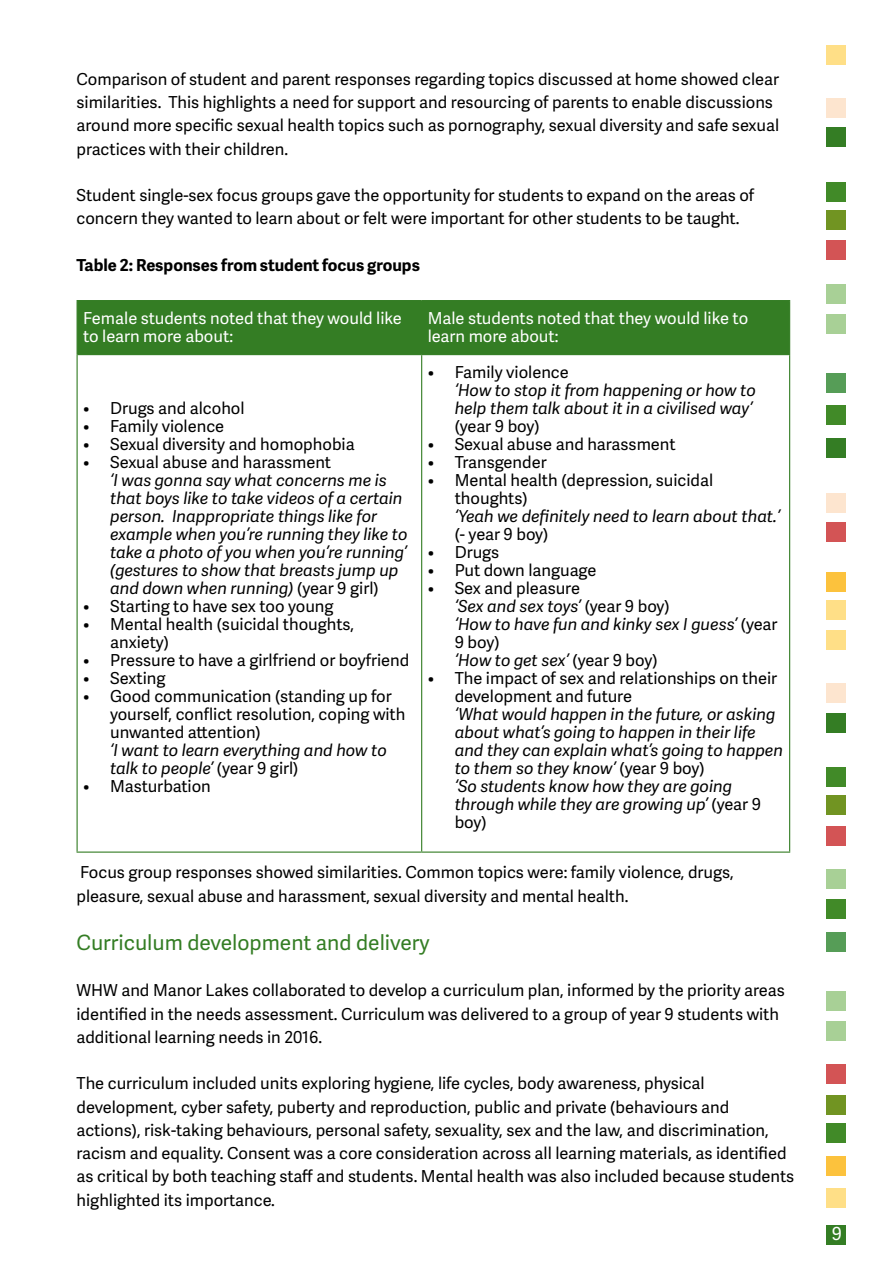
<style>
.page{position:relative;width:893px;height:1263px;background:#fff}
.page>*{position:absolute;margin:0;border:0;box-sizing:border-box;transform-origin:0 0}
.t1{font:21px "Adelle Sans";color:#347d24}
.t2{font:18px "Adelle Sans";color:#fff}
.t3{font:16.5px/23.2px "Adelle Sans";color:#000}
.t4{font:italic 16.5px/18px "Adelle Sans";color:#000}
.t5{font:16.5px/18px "Adelle Sans";color:#fff}
.t6{font:700 16.5px "Adelle Sans";color:#000}
.s1{font-style:normal}
</style>
<div class="page">
<div style="left:826px;top:601px;width:20px;height:19px;background:#ffdf87"></div>
<div style="left:826px;top:573px;width:20px;height:19px;background:#fcc23d"></div>
<div style="left:826px;top:522px;width:20px;height:19px;background:#d35455"></div>
<div style="left:826px;top:493px;width:20px;height:19px;background:#fde5cf"></div>
<div style="left:826px;top:438px;width:20px;height:20px;background:#347d24"></div>
<div style="left:826px;top:406px;width:20px;height:19px;background:#418a28"></div>
<div style="left:826px;top:373px;width:20px;height:20px;background:#569d57"></div>
<div style="left:826px;top:314px;width:20px;height:20px;background:#a8d096"></div>
<div style="left:826px;top:284px;width:20px;height:20px;background:#a8d096"></div>
<div style="left:826px;top:241px;width:20px;height:19px;background:#d35455"></div>
<div style="left:826px;top:45px;width:20px;height:19px;background:#ffdf87"></div>
<div style="left:827px;top:98px;width:19px;height:19px;background:#fde5cf"></div>
<div style="left:827px;top:128px;width:19px;height:19px;background:#347d24"></div>
<div style="left:827px;top:182px;width:19px;height:20px;background:#418a28"></div>
<div style="left:827px;top:210px;width:19px;height:19px;background:#719422"></div>
<div style="left:826px;top:869px;width:20px;height:20px;background:#a8d096"></div>
<div style="left:826px;top:826px;width:20px;height:19px;background:#d35455"></div>
<div style="left:826px;top:630px;width:20px;height:19px;background:#ffdf87"></div>
<div style="left:827px;top:683px;width:19px;height:19px;background:#fde5cf"></div>
<div style="left:827px;top:713px;width:19px;height:19px;background:#347d24"></div>
<div style="left:827px;top:768px;width:19px;height:19px;background:#418a28"></div>
<div style="left:827px;top:795px;width:19px;height:19px;background:#719422"></div>
<div style="left:827px;top:1123px;width:19px;height:19px;background:#418a28"></div>
<div style="left:827px;top:1095px;width:19px;height:20px;background:#719422"></div>
<div style="left:827px;top:900px;width:19px;height:19px;background:#418a28"></div>
<div style="left:827px;top:932px;width:19px;height:20px;background:#569d57"></div>
<div style="left:827px;top:991px;width:19px;height:19px;background:#a8d096"></div>
<div style="left:827px;top:1021px;width:19px;height:20px;background:#a8d096"></div>
<div style="left:827px;top:1064px;width:19px;height:20px;background:#d35455"></div>
<div style="left:826px;top:1225px;width:20px;height:20px;background:#347d24"></div>
<div style="left:826px;top:1156px;width:20px;height:20px;background:#fcc23d"></div>
<div style="left:826px;top:1189px;width:20px;height:19px;background:#ffdf87"></div>
<div style="left:78px;top:301px;width:711px;height:53px;background:#347d24"></div>
<hr style="left:77px;top:300px;width:345px;height:1px;background:#347d24">
<hr style="left:422px;top:300px;width:368px;height:1px;background:#347d24">
<hr style="left:421px;top:301px;width:1px;height:53px;background:#347d24">
<hr style="left:789px;top:301px;width:1px;height:53px;background:#347d24">
<hr style="left:78px;top:354px;width:344px;height:1px;background:#347d24">
<hr style="left:422px;top:354px;width:368px;height:1px;background:#347d24">
<hr style="left:421px;top:355px;width:1px;height:496px;background:#347d24">
<hr style="left:789px;top:355px;width:1px;height:496px;background:#347d24">
<hr style="left:77px;top:851px;width:345px;height:2px;background:#347d24">
<hr style="left:422px;top:851px;width:368px;height:2px;background:#347d24">
<hr style="left:77px;top:301px;width:1px;height:54px;background:#347d24">
<hr style="left:77px;top:355px;width:1px;height:496px;background:#347d24">
<p class="t3" style="left:77px;top:67px;width:704px">Comparison of student and parent responses regarding topics discussed at home showed clear similarities. This highlights a need for support and resourcing of parents to enable discussions around more specific sexual health topics such as pornography, sexual diversity and safe sexual practices with their children.</p>
<p class="t3" style="left:77px;top:183px;width:679px">Student single-sex focus groups gave the opportunity for students to expand on the areas of concern they wanted to learn about or felt were important for other students to be taught.</p>
<p class="t6" style="left:77px;top:253px;width:345px">Table 2: Responses from student focus groups</p>
<p class="t5" style="left:83px;top:309px;width:320px">Female students noted that they would like to learn more about:</p>
<p class="t5" style="left:428px;top:309px;width:322px">Male students noted that they would like to learn more about:</p>
<p class="t3" style="left:428px;top:360px;width:143px">• Family violence</p>
<p class="t4" style="left:455px;top:381px;width:303px">‘How to stop it from happening or how to help them talk about it in a civilised way’</p>
<p class="t3" style="left:455px;top:414px;width:87px">(year 9 boy)</p>
<p class="t3" style="left:428px;top:432px;width:249px">• Sexual abuse and harassment</p>
<p class="t3" style="left:428px;top:450px;width:121px">• Transgender</p>
<p class="t3" style="left:455px;top:471px;width:260px;line-height:18px;text-indent:-27px">• Mental health (depression, suicidal thoughts)</p>
<p class="t4" style="left:455px;top:507px;width:327px">‘Yeah we definitely need to learn about that.’</p>
<p class="t3" style="left:455px;top:522px;width:95px">(- year 9 boy)</p>
<p class="t3" style="left:428px;top:540px;width:73px">• Drugs</p>
<p class="t3" style="left:428px;top:558px;width:170px">• Put down language</p>
<p class="t4" style="left:455px;top:579px;width:324px;text-indent:-27px"><span class="s1">• Sex and pleasure<br></span>‘Sex and sex toys’ <span class="s1">(year 9 boy)<br></span>‘How to have fun and kinky sex I guess’ <span class="s1">(year<br>9 boy)<br></span>‘How to get sex’ <span class="s1">(year 9 boy)</span></p>
<p class="t3" style="left:455px;top:669px;width:324px;line-height:18px;text-indent:-27px">• The impact of sex and relationships on their development and future</p>
<p class="t4" style="left:455px;top:705px;width:330px">‘What would happen in the future, or asking about what’s going to happen in their life and they can explain what’s going to happen to them so they know’ <span class="s1">(year 9 boy)<br></span>‘So students know how they are going through while they are growing up’ <span class="s1">(year 9 boy)</span></p>
<p class="t3" style="left:77px;top:860px;width:659px">Focus group responses showed similarities. Common topics were: family violence, drugs, pleasure, sexual abuse and harassment, sexual diversity and mental health.</p>
<p class="t1" style="left:77px;top:927px;width:355px">Curriculum development and delivery</p>
<p class="t3" style="left:77px;top:978px;width:710px">WHW and Manor Lakes collaborated to develop a curriculum plan, informed by the priority areas identified in the needs assessment. Curriculum was delivered to a group of year 9 students with additional learning needs in 2016.</p>
<p class="t3" style="left:77px;top:1071px;width:719px">The curriculum included units exploring hygiene, life cycles, body awareness, physical development, cyber safety, puberty and reproduction, public and private (behaviours and actions), risk-taking behaviours, personal safety, sexuality, sex and the law, and discrimination, racism and equality. Consent was a core consideration across all learning materials, as identified as critical by both teaching staff and students. Mental health was also included because students highlighted its importance.</p>
<p class="t3" style="left:83px;top:396px;width:163px">• Drugs and alcohol</p>
<p class="t3" style="left:83px;top:414px;width:143px">• Family violence</p>
<p class="t3" style="left:83px;top:432px;width:273px">• Sexual diversity and homophobia</p>
<p class="t3" style="left:83px;top:450px;width:249px">• Sexual abuse and harassment</p>
<p class="t4" style="left:110px;top:471px;width:299px">‘I was gonna say what concerns me is that boys like to take videos of a certain person. Inappropriate things like for example when you’re running they like to take a photo of you when you’re running’ (gestures to show that breasts jump up and down when running) <span class="s1">(year 9 girl)</span></p>
<p class="t3" style="left:83px;top:594px;width:252px">• Starting to have sex too young</p>
<p class="t3" style="left:110px;top:615px;width:246px;line-height:18px;text-indent:-27px">• Mental health (suicidal thoughts, anxiety)</p>
<p class="t3" style="left:83px;top:648px;width:328px">• Pressure to have a girlfriend or boyfriend</p>
<p class="t3" style="left:83px;top:666px;width:84px">• Sexting</p>
<p class="t3" style="left:110px;top:687px;width:297px;line-height:18px;text-indent:-27px">• Good communication (standing up for yourself, conflict resolution, coping with unwanted attention)</p>
<p class="t4" style="left:110px;top:741px;width:278px">‘I want to learn everything and how to talk to people’ <span class="s1">(year 9 girl)</span></p>
<p class="t3" style="left:83px;top:774px;width:129px">• Masturbation</p>
<p class="t2" style="left:832px;top:1221px;width:12px">9</p>
</div>
